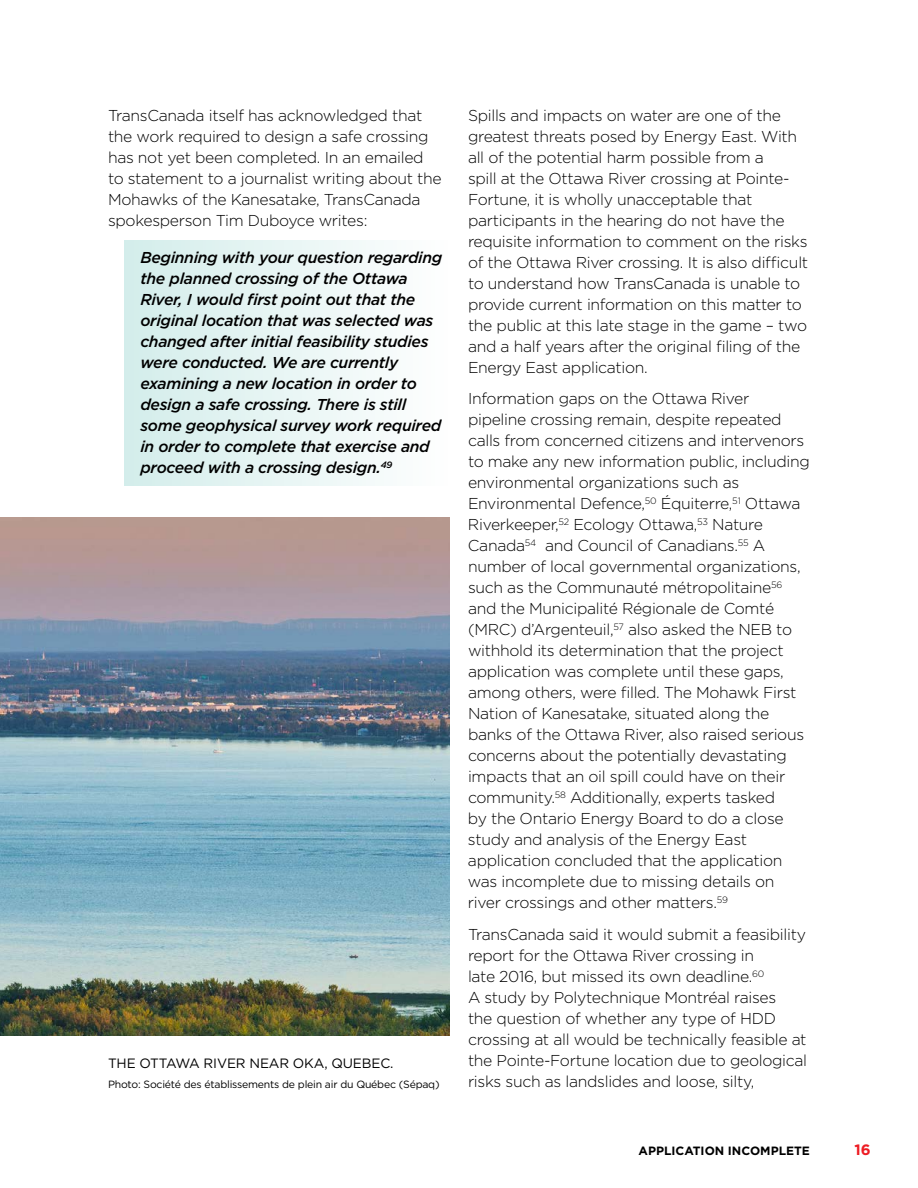
<style>
.page{position:relative;width:918px;height:1188px;background:#fff}
.page>*{position:absolute;margin:0;border:0;box-sizing:border-box;transform-origin:0 0}
.t1{font:300 15.75px/21px "Gotham";letter-spacing:-.02em;color:#000}
.t2{font:italic 500 15.75px/21px "Gotham";letter-spacing:-.02em;color:#000}
.t3{font:700 15px "Gotham";color:#ed1d24}
.t4{font:13.5px "Gotham";letter-spacing:-.01em;color:#000}
.t5{font:700 12px "Gotham";color:#000}
.t6{font:10.5px "Gotham";letter-spacing:-.02em;color:#000}
</style>
<div class="page">
<div style="left:124px;top:241px;width:326px;height:245px;background:linear-gradient(to right,#d3edeb,#fefefe)"></div>
<img style="left:0;top:517px;width:450px;height:519px">
<p class="t1" style="left:108px;top:104px;width:335px">TransCanada itself has acknowledged that the work required to design a safe crossing has not yet been completed. In an emailed to statement to a journalist writing about the Mohawks of the Kanesatake, TransCanada spokesperson Tim Duboyce writes:</p>
<p class="t2" style="left:140px;top:247px;width:303px">Beginning with your question regarding the planned crossing of the Ottawa River, I would first point out that the original location that was selected was changed after initial feasibility studies were conducted. We are currently examining a new location in order to design a safe crossing. There is still some geophysical survey work required in order to complete that exercise and proceed with a crossing design.<sup>49</sup></p>
<p class="t4" style="left:108px;top:1054px;width:287px">THE OTTAWA RIVER NEAR OKA, QUEBEC.</p>
<p class="t6" style="left:108px;top:1077px;width:333px">Photo: Société des établissements de plein air du Québec (Sépaq)</p>
<p class="t1" style="left:468px;top:104px;width:342px">Spills and impacts on water are one of the greatest threats posed by Energy East. With all of the potential harm possible from a<br>spill at the Ottawa River crossing at Pointe-Fortune, it is wholly unacceptable that participants in the hearing do not have the requisite information to comment on the risks of the Ottawa River crossing. It is also difficult to understand how TransCanada is unable to provide current information on this matter to the public at this late stage in the game – two and a half years after the original filing of the Energy East application.</p>
<p class="t1" style="left:468px;top:388px;width:343px">Information gaps on the Ottawa River pipeline crossing remain, despite repeated calls from concerned citizens and intervenors to make any new information public, including environmental organizations such as Environmental Defence,<sup>50</sup> Équiterre,<sup>51</sup> Ottawa Riverkeeper,<sup>52</sup> Ecology Ottawa,<sup>53</sup> Nature Canada<sup>54</sup> and Council of Canadians.<sup>55</sup> A number of local governmental organizations, such as the Communauté métropolitaine<sup>56 </sup>and the Municipalité Régionale de Comté (MRC) d’Argenteuil,<sup>57</sup> also asked the NEB to withhold its determination that the project application was complete until these gaps, among others, were filled. The Mohawk First Nation of Kanesatake, situated along the banks of the Ottawa River, also raised serious concerns about the potentially devastating impacts that an oil spill could have on their community.<sup>58</sup> Additionally, experts tasked<br>by the Ontario Energy Board to do a close study and analysis of the Energy East application concluded that the application was incomplete due to missing details on river crossings and other matters.<sup>59</sup></p>
<p class="t1" style="left:468px;top:924px;width:341px">TransCanada said it would submit a feasibility report for the Ottawa River crossing in<br>late 2016, but missed its own deadline.<sup>60<br></sup>A study by Polytechnique Montréal raises<br>the question of whether any type of HDD crossing at all would be technically feasible at the Pointe-Fortune location due to geological risks such as landslides and loose, silty,</p>
<p class="t5" style="left:639px;top:1142px;width:173px">APPLICATION INCOMPLETE</p>
<p class="t3" style="left:854px;top:1139px;width:18px">16</p>
</div>
